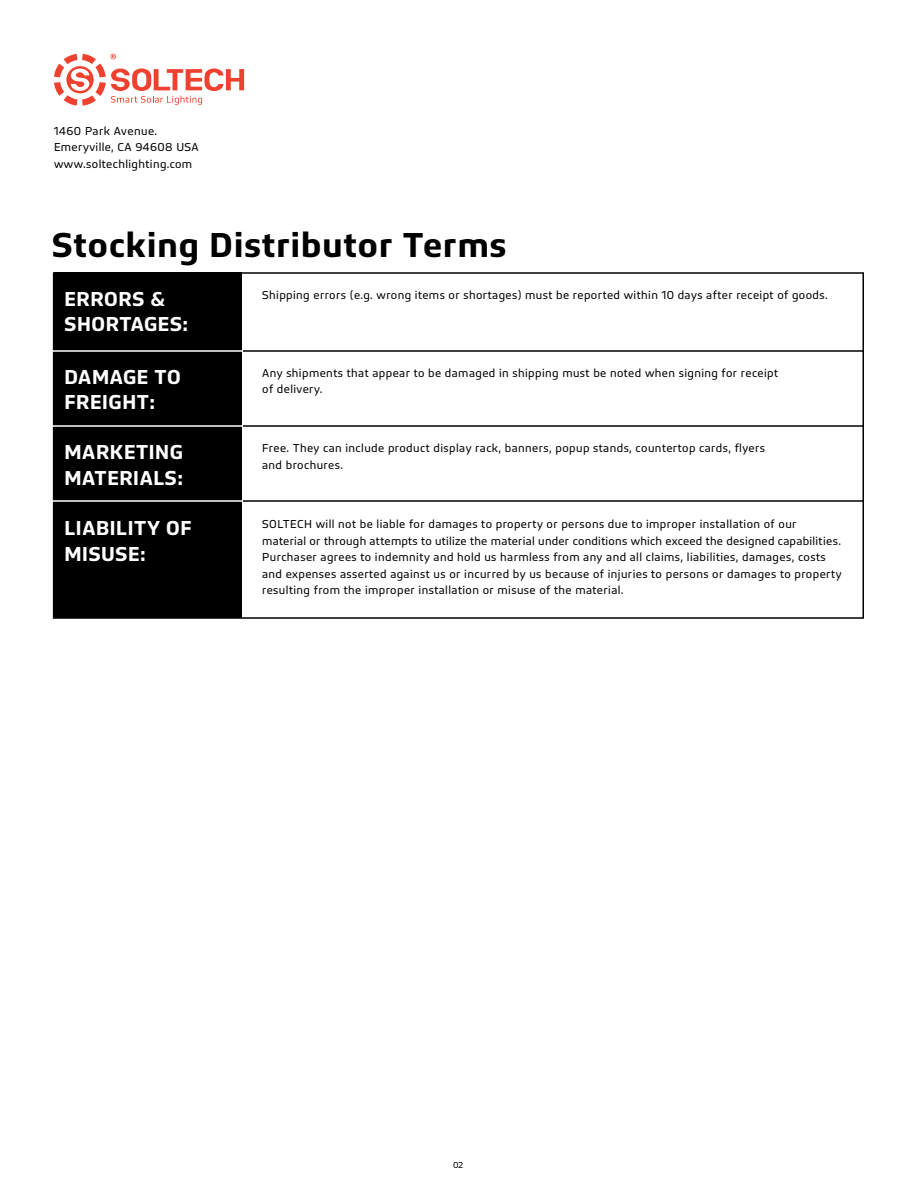
<style>
.page{position:relative;width:918px;height:1188px;background:#fff}
.page>*{position:absolute;margin:0;border:0;box-sizing:border-box;transform-origin:0 0}
.t1{font:600 36px "Bega";letter-spacing:.03em;color:#000}
.t2{font:600 21px/25.5px "Bega";letter-spacing:.03em;color:#fff}
.t3{font:12px/16.5px "Bega";letter-spacing:.035em;color:#000}
.t4{font:9px "Bega";color:#000}
</style>
<div class="page">
<svg style="left:54px;top:54px;width:190px;height:52px"></svg>
<div style="left:55px;top:272px;width:187px;height:346px;background:#000"></div>
<hr style="left:52px;top:350px;width:191px;height:2px;background:#fff">
<hr style="left:243px;top:350px;width:621px;height:2px;background:#000">
<hr style="left:52px;top:425px;width:191px;height:2px;background:#fff">
<hr style="left:243px;top:425px;width:621px;height:2px;background:#000">
<hr style="left:52px;top:500px;width:191px;height:2px;background:#fff">
<hr style="left:243px;top:500px;width:621px;height:2px;background:#000">
<p class="t3" style="left:54px;top:122px;width:146px">1460 Park Avenue.<br>Emeryville, CA 94608 USA www.soltechlighting.com</p>
<h1 class="t1" style="left:52px;top:224px;width:456px">Stocking Distributor Terms</h1>
<h2 class="t2" style="left:64px;top:286px;width:125px">ERRORS &amp;<br>SHORTAGES:</h2>
<h2 class="t2" style="left:64px;top:364px;width:118px">DAMAGE TO<br>FREIGHT:</h2>
<h2 class="t2" style="left:64px;top:439px;width:120px">MARKETING<br>MATERIALS:</h2>
<h2 class="t2" style="left:64px;top:515px;width:128px">LIABILITY OF<br>MISUSE:</h2>
<p class="t3" style="left:262px;top:286px;width:567px">Shipping errors (e.g. wrong items or shortages) must be reported within 10 days after receipt of goods.</p>
<p class="t3" style="left:262px;top:364px;width:517px">Any shipments that appear to be damaged in shipping must be noted when signing for receipt of delivery.</p>
<p class="t3" style="left:262px;top:440px;width:504px">Free. They can include product display rack, banners, popup stands, countertop cards, flyers and brochures.</p>
<p class="t3" style="left:262px;top:516px;width:581px">SOLTECH will not be liable for damages to property or persons due to improper installation of our material or through attempts to utilize the material under conditions which exceed the designed capabilities.<br>Purchaser agrees to indemnity and hold us harmless from any and all claims, liabilities, damages, costs and expenses asserted against us or incurred by us because of injuries to persons or damages to property resulting from the improper installation or misuse of the material.</p>
<p class="t4" style="left:453px;top:1160px;width:12px">02</p>
</div>
